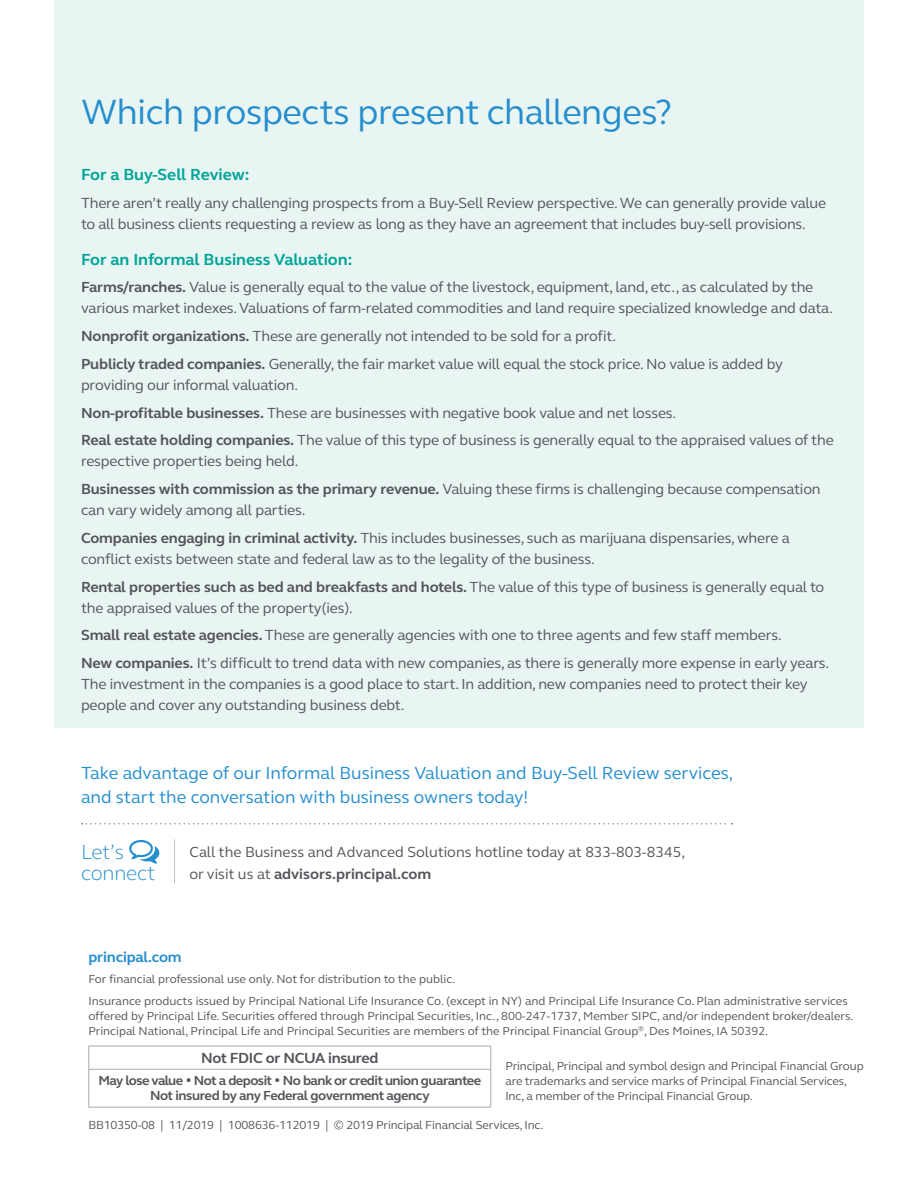
<style>
.page{position:relative;width:918px;height:1188px;background:#fff}
.page>*{position:absolute;margin:0;border:0;box-sizing:border-box;transform-origin:0 0}
.t1{font:36px "FS Elliot Pro";letter-spacing:-.01em;color:#258ece}
.t2{font:300 21px/21px "FS Elliot Pro";letter-spacing:-.01em;color:#258ece}
.t3{font:18px/24px "FS Elliot Pro";color:#258ece}
.t4{font:700 16.5px "FS Elliot Pro";color:#00a499}
.t5{font:15px/27.8px "FS Elliot Pro";letter-spacing:-.01em;color:#54555a}
.t6{font:700 15px "FS Elliot Pro";letter-spacing:-.02em;color:#54555a}
.t7{font:700 15px "FS Elliot Pro";letter-spacing:-.01em;color:#258ece}
.t8{font:700 13.5px/15px "FS Elliot Pro";letter-spacing:-.04em;color:#54555a;text-align:center}
.t9{font:12px/15px "FS Elliot Pro";color:#54555a}
.s1{font-weight:700}
</style>
<div class="page">
<div style="left:54px;top:0;width:810px;height:728px;background:#e9f5f2"></div>
<svg style="left:88px;top:1047px;width:1px;height:22px"></svg>
<hr style="left:88px;top:1046px;width:403px;height:1px;background:#a8a9ad">
<svg style="left:490px;top:1046px;width:1px;height:23px"></svg>
<hr style="left:88px;top:1070px;width:1px;height:37px;background:#a8a9ad">
<hr style="left:88px;top:1069px;width:403px;height:1px;background:#a8a9ad">
<hr style="left:490px;top:1070px;width:1px;height:37px;background:#a8a9ad">
<hr style="left:88px;top:1107px;width:403px;height:1px;background:#a8a9ad">
<svg style="left:82px;top:823px;width:651px;height:2px"></svg>
<hr style="left:174px;top:839px;width:1px;height:44px;background:#c0bebe">
<svg style="left:129px;top:840px;width:30px;height:24px"></svg>
<h1 class="t1" style="left:81px;top:87px;width:593px">Which prospects present challenges?</h1>
<p class="t4" style="left:81px;top:163px;width:170px">For a Buy-Sell Review:</p>
<p class="t5" style="left:81px;top:192px;width:747px;line-height:21px">There aren’t really any challenging prospects from a Buy-Sell Review perspective. We can generally provide value to all business clients requesting a review as long as they have an agreement that includes buy-sell provisions.</p>
<p class="t4" style="left:81px;top:248px;width:273px">For an Informal Business Valuation:</p>
<p class="t5" style="left:81px;top:276px;width:754px;line-height:21px"><span class="s1">Farms/ranches.</span> Value is generally equal to the value of the livestock, equipment, land, etc., as calculated by the various market indexes. Valuations of farm-related commodities and land require specialized knowledge and data.</p>
<p class="t5" style="left:81px;top:322px;width:703px"><span class="s1">Nonprofit organizations.</span> These are generally not intended to be sold for a profit.<br><span class="s1">Publicly traded companies.</span> Generally, the fair market value will equal the stock price. No value is added by</p>
<p class="t5" style="left:81px;top:371px;width:754px">providing our informal valuation.<br><span class="s1">Non-profitable businesses.</span> These are businesses with negative book value and net losses.<br><span class="s1">Real estate holding companies.</span> The value of this type of business is generally equal to the appraised values of the</p>
<p class="t5" style="left:81px;top:447px;width:741px">respective properties being held.<br><span class="s1">Businesses with commission as the primary revenue.</span> Valuing these firms is challenging because compensation</p>
<p class="t5" style="left:81px;top:496px;width:710px">can vary widely among all parties.<br><span class="s1">Companies engaging in criminal activity.</span> This includes businesses, such as marijuana dispensaries, where a</p>
<p class="t5" style="left:81px;top:545px;width:745px">conflict exists between state and federal law as to the legality of the business.<br><span class="s1">Rental properties such as bed and breakfasts and hotels.</span> The value of this type of business is generally equal to</p>
<p class="t5" style="left:81px;top:593px;width:750px">the appraised values of the property(ies).<br><span class="s1">Small real estate agencies.</span> These are generally agencies with one to three agents and few staff members.<br><span class="s1">New companies.</span> It’s difficult to trend data with new companies, as there is generally more expense in early years.</p>
<p class="t5" style="left:81px;top:673px;width:728px;line-height:21px">The investment in the companies is a good place to start. In addition, new companies need to protect their key people and cover any outstanding business debt.</p>
<p class="t3" style="left:81px;top:760px;width:654px">Take advantage of our Informal Business Valuation and Buy-Sell Review services, and start the conversation with business owners today!</p>
<p class="t5" style="left:189px;top:840px;width:497px;line-height:22.5px">Call the Business and Advanced Solutions hotline today at 833-803-8345, or visit us at <span class="s1">advisors.principal.com</span></p>
<h2 class="t2" style="left:81px;top:841px;width:76px">Let’s connect</h2>
<p class="t7" style="left:88px;top:947px;width:95px">principal.com</p>
<p class="t9" style="left:88px;top:968px;width:761px;line-height:21.8px">For financial professional use only. Not for distribution to the public.<br>Insurance products issued by Principal National Life Insurance Co. (except in NY) and Principal Life Insurance Co. Plan administrative services</p>
<p class="t9" style="left:88px;top:1008px;width:767px">offered by Principal Life. Securities offered through Principal Securities, Inc., 800-247-1737, Member SIPC, and/or independent broker/dealers.<br>Principal National, Principal Life and Principal Securities are members of the Principal Financial Group<sup>®</sup>, Des Moines, IA 50392.</p>
<p class="t9" style="left:505px;top:1059px;width:360px">Principal, Principal and symbol design and Principal Financial Group are trademarks and service marks of Principal Financial Services,<br>Inc, a member of the Principal Financial Group.</p>
<p class="t9" style="left:88px;top:1117px;width:457px">BB10350-08 | 11/2019 | 1008636-112019 | © 2019 Principal Financial Services, Inc.</p>
<p class="t6" style="left:201px;top:1048px;width:179px">Not FDIC or NCUA insured</p>
<p class="t8" style="left:98px;top:1073px;width:384px">May lose value • Not a deposit • No bank or credit union guarantee<br>Not insured by any Federal government agency</p>
</div>
